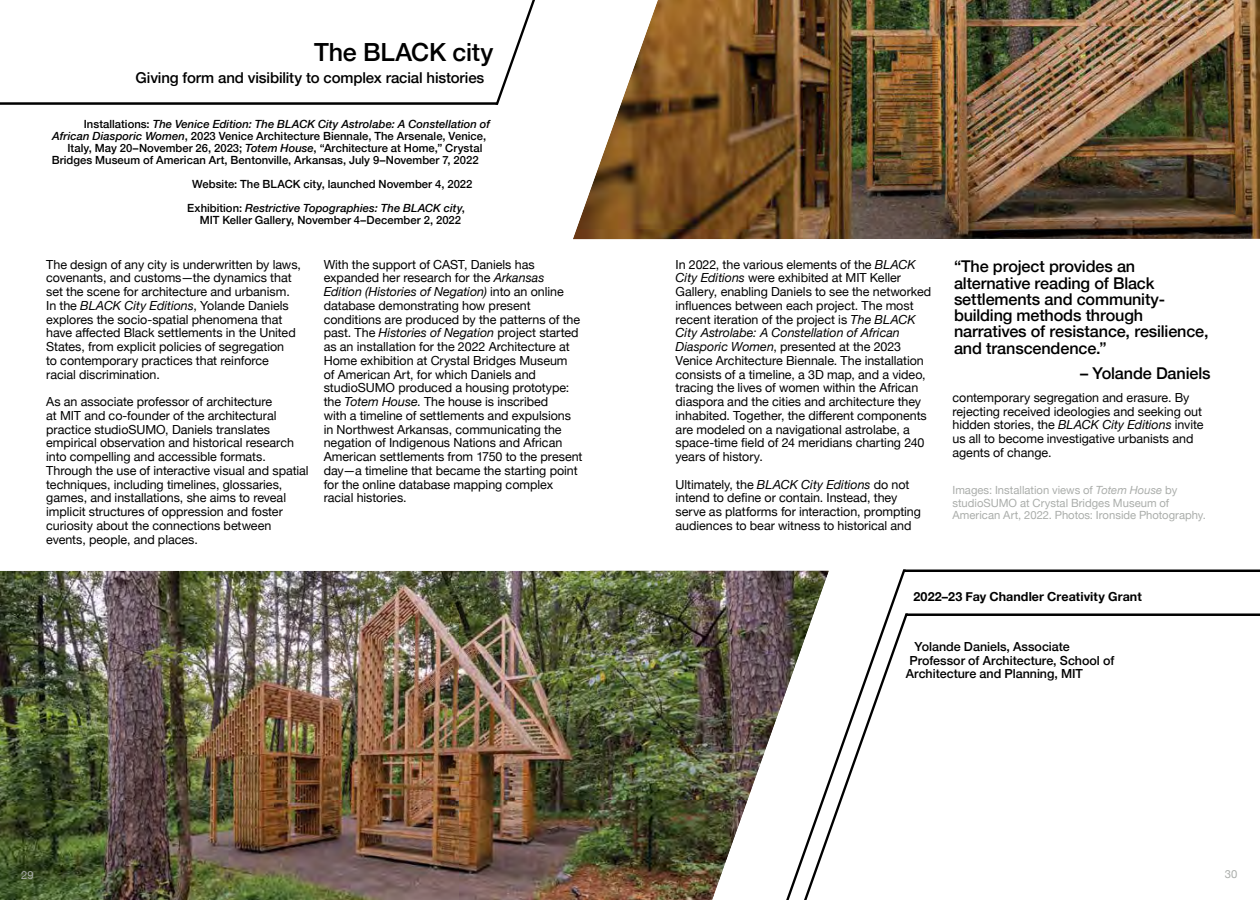
<style>
.page{position:relative;width:1260px;height:900px;background:#fff}
.page>*{position:absolute;margin:0;border:0;box-sizing:border-box;transform-origin:0 0}
.t1{font:500 25px "Helvetica Neue";letter-spacing:-.015em;color:#000}
.t2{font:500 16.25px/16.2px "Helvetica Neue";letter-spacing:-.01em;color:#000}
.t3{font:500 15px "Helvetica Neue";letter-spacing:-.01em;color:#000}
.t4{font:12.5px/13.8px "Helvetica Neue";letter-spacing:-.005em;color:#000}
.t5{font:500 12.5px "Helvetica Neue";color:#000}
.t6{font:700 12.5px "Helvetica Neue";letter-spacing:.005em;color:#000}
.t7{font:500 11.25px/23.8px "Helvetica Neue";letter-spacing:.005em;color:#000}
.t8{font:11.25px/12.5px "Helvetica Neue";color:#abaeab}
.t9{font:italic 500 11.25px "Helvetica Neue";letter-spacing:.005em;color:#000}
.s1{font-style:normal}
.s2{font-style:italic}
</style>
<div class="page">
<img style="left:0;top:570px;width:779px;height:330px">
<hr style="left:0;top:102px;width:498px;height:3px;background:#000">
<svg style="left:493px;top:0;width:42px;height:105px"></svg>
<hr style="left:906px;top:613px;width:354px;height:3px;background:#000">
<hr style="left:903px;top:570px;width:357px;height:2px;background:#000">
<svg style="left:779px;top:569px;width:131px;height:268px"></svg>
<img style="left:573px;top:0;width:687px;height:240px">
<img style="left:590px;top:571px;width:239px;height:329px">
<h1 class="t1" style="left:314px;top:32px;width:181px">The BLACK city</h1>
<p class="t3" style="left:136px;top:66px;width:350px">Giving form and visibility to complex racial histories</p>
<p class="t9" style="left:84px;top:115px;width:408px"><span class="s1">Installations:</span> The Venice Edition: The BLACK City Astrolabe: A Constellation of</p>
<p class="t7" style="left:52px;top:124px;width:435px"><span class="s2">African Diasporic Women</span>, 2023 Venice Architecture Biennale, The Arsenale, Venice,</p>
<p class="t7" style="left:68px;top:135px;width:416px">Italy, May 20–November 26, 2023; <span class="s2">Totem House</span>, “Architecture at Home,” Crystal</p>
<p class="t7" style="left:52px;top:147px;width:429px">Bridges Museum of American Art, Bentonville, Arkansas, July 9–November 7, 2022</p>
<p class="t7" style="left:187px;top:171px;width:287px;text-indent:5px">Website: The BLACK city, launched November 4, 2022<br>Exhibition: <span class="s2">Restrictive Topographies: The BLACK city</span>,</p>
<p class="t7" style="left:200px;top:207px;width:263px">MIT Keller Gallery, November 4–December 2, 2022</p>
<p class="t4" style="left:46px;top:258px;width:256px">The design of any city is underwritten by laws, covenants, and customs—the dynamics that set the scene for architecture and urbanism.<br>In the <span class="s2">BLACK City Editions</span>, Yolande Daniels explores the socio-spatial phenomena that have affected Black settlements in the United States, from explicit policies of segregation<br>to contemporary practices that reinforce racial discrimination.</p>
<p class="t4" style="left:46px;top:395px;width:264px">As an associate professor of architecture<br>at MIT and co-founder of the architectural practice studioSUMO, Daniels translates empirical observation and historical research into compelling and accessible formats.<br>Through the use of interactive visual and spatial techniques, including timelines, glossaries, games, and installations, she aims to reveal implicit structures of oppression and foster curiosity about the connections between events, people, and places.</p>
<p class="t4" style="left:324px;top:258px;width:260px">With the support of CAST, Daniels has expanded her research for the <span class="s2">Arkansas Edition (Histories of Negation)</span> into an online database demonstrating how present conditions are produced by the patterns of the past. The <span class="s2">Histories of Negation</span> project started as an installation for the 2022 Architecture at Home exhibition at Crystal Bridges Museum<br>of American Art, for which Daniels and studioSUMO produced a housing prototype: the <span class="s2">Totem House</span>. The house is inscribed<br>with a timeline of settlements and expulsions in Northwest Arkansas, communicating the negation of Indigenous Nations and African American settlements from 1750 to the present day—a timeline that became the starting point for the online database mapping complex racial histories.</p>
<p class="t8" style="left:21px;top:869px;width:14px">29</p>
<p class="t4" style="left:676px;top:258px;width:257px">In 2022, the various elements of the <span class="s2">BLACK City Editions</span> were exhibited at MIT Keller Gallery, enabling Daniels to see the networked influences between each project. The most recent iteration of the project is <span class="s2">The BLACK City Astrolabe: A Constellation of African Diasporic Women</span>, presented at the 2023<br>Venice Architecture Biennale. The installation consists of a timeline, a 3D map, and a video, tracing the lives of women within the African diaspora and the cities and architecture they inhabited. Together, the different components are modeled on a navigational astrolabe, a space-time field of 24 meridians charting 240 years of history.</p>
<p class="t4" style="left:676px;top:478px;width:247px">Ultimately, the <span class="s2">BLACK City Editions</span> do not intend to define or contain. Instead, they serve as platforms for interaction, prompting audiences to bear witness to historical and</p>
<h2 class="t2" style="left:954px;top:257px;width:256px">“The project provides an alternative reading of Black settlements and community&shy;building methods through narratives of resistance, resilience, and transcendence.”</h2>
<h2 class="t2" style="left:1080px;top:363px;width:132px">– Yolande Daniels</h2>
<p class="t4" style="left:952px;top:391px;width:253px">contemporary segregation and erasure. By rejecting received ideologies and seeking out hidden stories, the <span class="s2">BLACK City Editions</span> invite us all to become investigative urbanists and agents of change.</p>
<p class="t8" style="left:952px;top:485px;width:255px">Images: Installation views of <span class="s2">Totem House</span> by studioSUMO at Crystal Bridges Museum of<br>American Art, 2022. Photos: Ironside Photography.</p>
<p class="t6" style="left:913px;top:586px;width:230px">2022–23 Fay Chandler Creativity Grant</p>
<p class="t5" style="left:915px;top:636px;width:157px">Yolande Daniels, Associate</p>
<p class="t5" style="left:910px;top:650px;width:206px">Professor of Architecture, School of</p>
<p class="t5" style="left:906px;top:664px;width:179px">Architecture and Planning, MIT</p>
<p class="t8" style="left:1225px;top:868px;width:14px">30</p>
</div>
